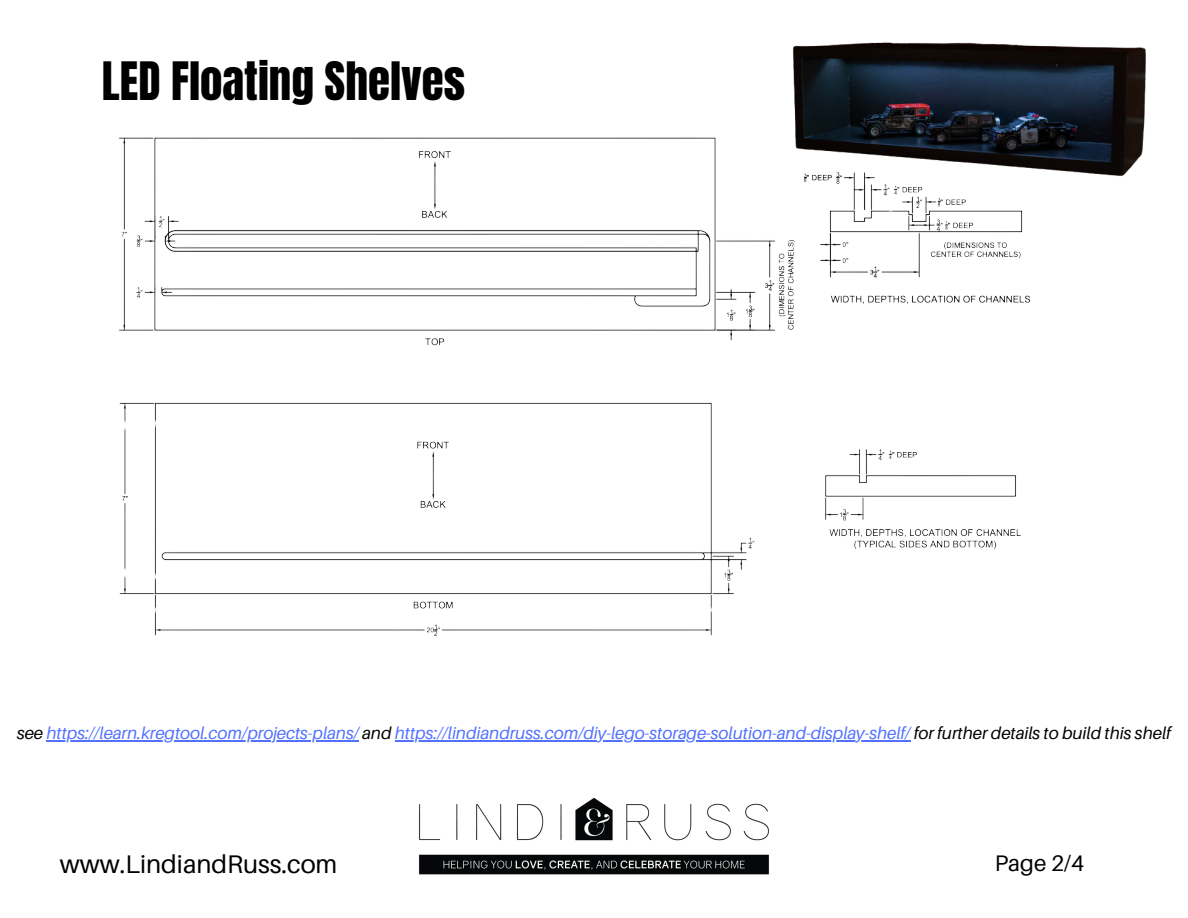
<style>
.page{position:relative;width:1188px;height:918px;background:#fff}
.page>*{position:absolute;margin:0;border:0;box-sizing:border-box;transform-origin:0 0}
.t1{font:45px "Anton";color:#000}
.t2{font:25.5px "Aileron";color:#000}
.t3{font:22.5px "Aileron";color:#000}
.t4{font:italic 17.1px "Aileron";color:#5271ff}
.s1{color:#000}
</style>
<div class="page">
<img style="left:419px;top:798px;width:350px;height:77px">
<img style="left:119px;top:137px;width:912px;height:197px">
<img style="left:119px;top:334px;width:902px;height:302px">
<img style="left:756px;top:42px;width:390px;height:151px">
<hr style="left:47px;top:741px;width:312px;height:1px;background:#5271ff">
<hr style="left:395px;top:741px;width:515px;height:1px;background:#5271ff">
<p class="t1" style="left:102px;top:49px;width:365px">LED Floating Shelves</p>
<p class="t4" style="left:17px;top:723px;width:1155px"><span class="s1">see</span> https://learn.kregtool.com/projects-plans/ <span class="s1">and</span> https://lindiandruss.com/diy-lego-storage-solution-and-display-shelf/ <span class="s1">for further details to build this shelf</span></p>
<p class="t2" style="left:60px;top:848px;width:279px">www.LindiandRuss.com</p>
<p class="t3" style="left:995px;top:849px;width:91px">Page 2/4</p>
</div>
